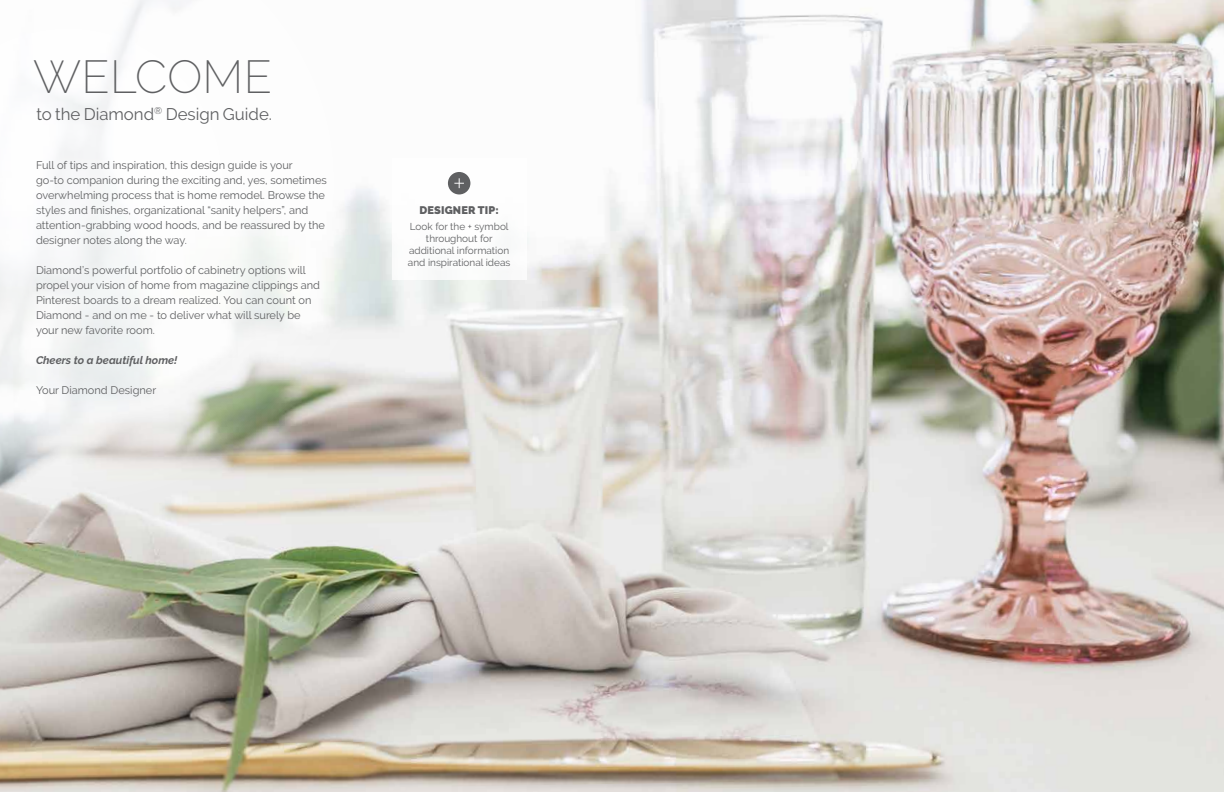
<style>
.page{position:relative;width:1224px;height:792px;background:#fff}
.page>*{position:absolute;margin:0;border:0;box-sizing:border-box;transform-origin:0 0}
.t1{font:200 46.2px "Raleway";letter-spacing:.01em;color:#5f6062}
.t2{font:16.8px "Raleway";color:#5f6062}
.t3{font:11px/15px "Raleway";color:#5f6062}
.t4{font:italic 700 11px "Raleway";color:#5f6062}
.t5{font:900 11px "Raleway";letter-spacing:.01em;color:#5f6062}
.t6{font:10px/12px "Raleway";color:#5f6062;text-align:center}
</style>
<div class="page">
<img style="left:0;top:0;width:1224px;height:792px">
<svg style="left:0;top:0;width:392px;height:506px"></svg>
<div style="left:11px;top:35px;width:338px;height:384px;background:#fff"></div>
<div style="left:392px;top:158px;width:135px;height:122px;background:#fff"></div>
<svg style="left:448px;top:172px;width:22px;height:22px"></svg>
<h1 class="t1" style="left:33px;top:50px;width:241px">WELCOME</h1>
<h2 class="t2" style="left:36px;top:104px;width:237px">to the Diamond<sup>®</sup> Design Guide.</h2>
<p class="t3" style="left:36px;top:157px;width:292px">Full of tips and inspiration, this design guide is your<br>go-to companion during the exciting and, yes, sometimes overwhelming process that is home remodel. Browse the styles and finishes, organizational “sanity helpers”, and attention-grabbing wood hoods, and be reassured by the designer notes along the way.</p>
<p class="t3" style="left:36px;top:262px;width:286px">Diamond’s powerful portfolio of cabinetry options will propel your vision of home from magazine clippings and Pinterest boards to a dream realized. You can count on Diamond - and on me - to deliver what will surely be your new favorite room.</p>
<p class="t4" style="left:36px;top:354px;width:143px">Cheers to a beautiful home!</p>
<p class="t3" style="left:36px;top:382px;width:122px">Your Diamond Designer</p>
<p class="t5" style="left:420px;top:204px;width:81px">DESIGNER TIP:</p>
<p class="t6" style="left:408px;top:221px;width:104px">Look for the + symbol throughout for additional information and inspirational ideas</p>
</div>
